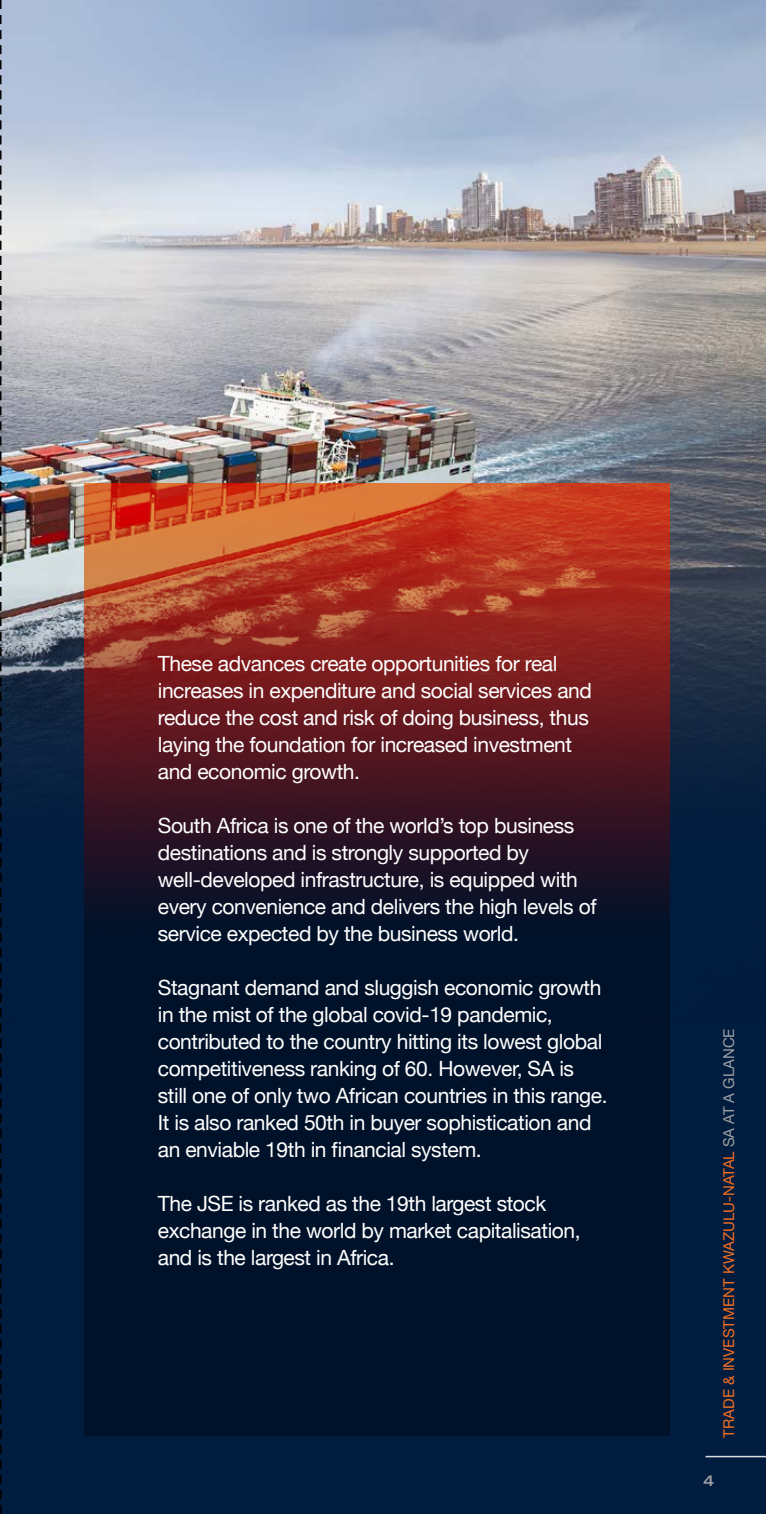
<style>
.page{position:relative;width:766px;height:1514px;background:#fff}
.page>*{position:absolute;margin:0;border:0;box-sizing:border-box;transform-origin:0 0}
.t1{font:21px/27px "Helvetica Neue";letter-spacing:-.02em;color:#fff}
.t2{font:15px "Helvetica Neue LT Std";color:#f36f21}
.t3{font:500 expanded 15px "Helvetica Neue LT Std";color:#9d9fa2}
.s1{color:#9d9fa2}
</style>
<div class="page">
<div style="left:0;top:0;width:765px;height:1514px;background:#001c3f"></div>
<img style="left:2px;top:0;width:763px;height:1020px">
<svg style="left:85px;top:483px;width:584px;height:952px;background:#331b26"></svg>
<svg style="left:0;top:0;width:2px;height:1514px"></svg>
<hr style="left:705px;top:1456px;width:60px;height:1px;background:#dcddde">
<p class="t1" style="left:158px;top:651px;width:435px">These advances create opportunities for real increases in expenditure and social services and reduce the cost and risk of doing business, thus laying the foundation for increased investment and economic growth.</p>
<p class="t1" style="left:158px;top:813px;width:440px">South Africa is one of the world’s top business destinations and is strongly supported by well-developed infrastructure, is equipped with every convenience and delivers the high levels of service expected by the business world.</p>
<p class="t1" style="left:158px;top:975px;width:451px">Stagnant demand and sluggish economic growth in the mist of the global covid-19 pandemic, contributed to the country hitting its lowest global competitiveness ranking of 60. However, SA is still one of only two African countries in this range.<br>It is also ranked 50th in buyer sophistication and an enviable 19th in financial system.</p>
<p class="t1" style="left:158px;top:1191px;width:424px">The JSE is ranked as the 19th largest stock exchange in the world by market capitalisation, and is the largest in Africa.</p>
<p class="t2" style="left:719px;top:1437px;width:411px;rotate:-90deg">TRADE &amp; INVESTMENT KWAZULU-NATAL <span class="s1">SA AT A GLANCE</span></p>
<p class="t3" style="left:702px;top:1471px;width:13px">4</p>
</div>
